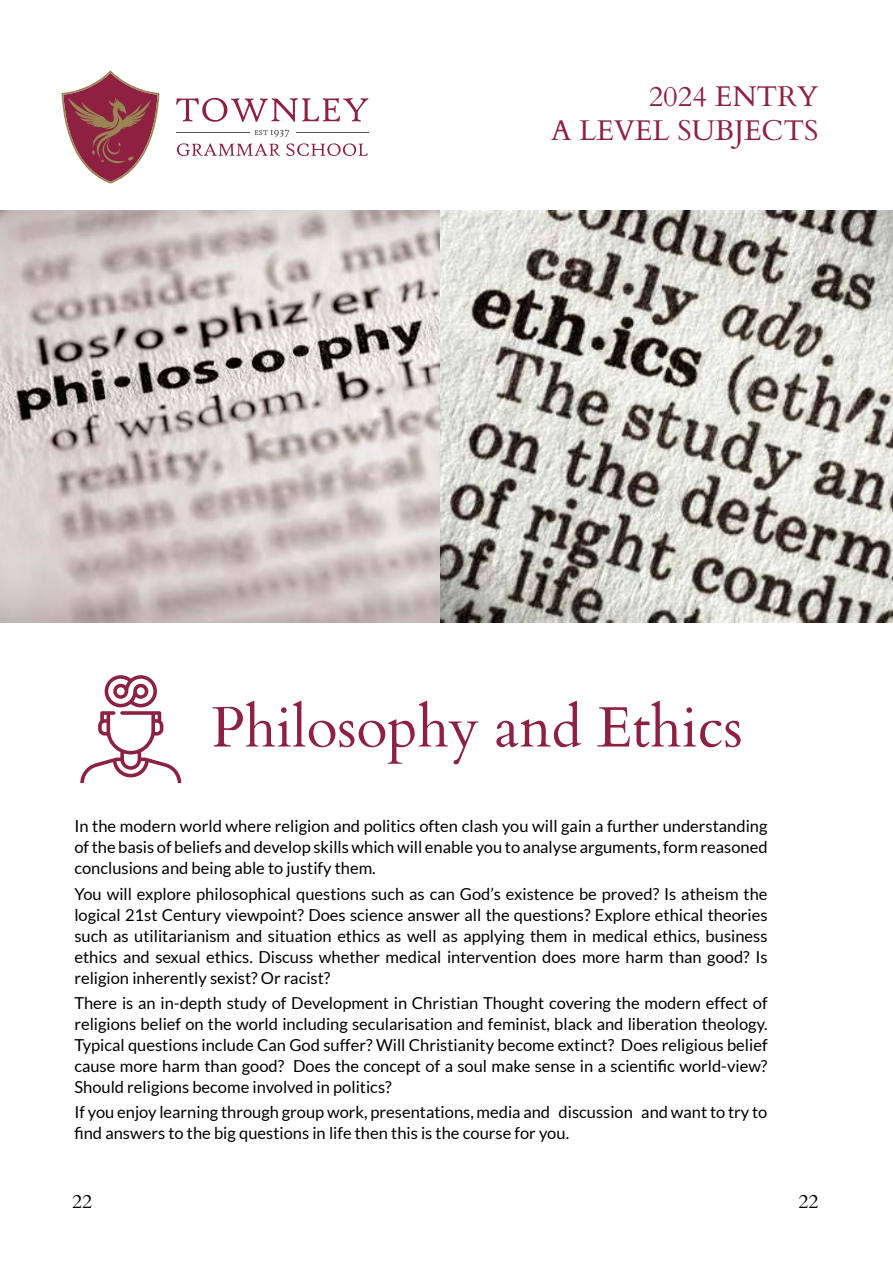
<style>
.page{position:relative;width:893px;height:1263px;background:#fff}
.page>*{position:absolute;margin:0;border:0;box-sizing:border-box;transform-origin:0 0}
.t1{font:57px "Cardo";color:#8e2142}
.t2{font:28.5px/34.2px "Cardo";color:#8e2142;text-align:right}
.t3{font:19.5px "Cardo";color:#000}
.t4{font:16.5px/21px "Lato";color:#000;text-align:justify}
</style>
<div class="page">
<img style="left:0;top:210px;width:893px;height:413px">
<svg style="left:80px;top:675px;width:101px;height:107px"></svg>
<svg style="left:255px;top:130px;width:34px;height:7px"></svg>
<hr style="left:296px;top:132px;width:72px;height:1px;background:#52514f">
<hr style="left:176px;top:132px;width:74px;height:1px;background:#52514f">
<svg style="left:177px;top:143px;width:103px;height:13px"></svg>
<svg style="left:286px;top:143px;width:82px;height:13px"></svg>
<svg style="left:176px;top:98px;width:192px;height:24px"></svg>
<svg style="left:62px;top:70px;width:97px;height:114px"></svg>
<h2 class="t2" style="left:551px;top:78px;width:269px">2024 ENTRY<br>A LEVEL SUBJECTS</h2>
<h1 class="t1" style="left:211px;top:681px;width:533px">Philosophy and Ethics</h1>
<p class="t4" style="left:74px;top:816px;width:695px">In the modern world where religion and politics often clash you will gain a further understanding of the basis of beliefs and develop skills which will enable you to analyse arguments, form reasoned conclusions and being able to justify them.</p>
<p class="t4" style="left:74px;top:883px;width:695px">You will explore philosophical questions such as can God’s existence be proved? Is atheism the logical 21st Century viewpoint? Does science answer all the questions? Explore ethical theories such as utilitarianism and situation ethics as well as applying them in medical ethics, business ethics and sexual ethics. Discuss whether medical intervention does more harm than good? Is religion inherently sexist? Or racist?</p>
<p class="t4" style="left:74px;top:992px;width:695px">There is an in-depth study of Development in Christian Thought covering the modern effect of religions belief on the world including secularisation and feminist, black and liberation theology.<br>Typical questions include Can God suffer? Will Christianity become extinct? Does religious belief cause more harm than good? Does the concept of a soul make sense in a scientific world-view?<br>Should religions become involved in politics?</p>
<p class="t4" style="left:74px;top:1101px;width:695px">If you enjoy learning through group work, presentations, media and discussion and want to try to find answers to the big questions in life then this is the course for you.</p>
<p class="t3" style="left:72px;top:1185px;width:21px">22</p>
<p class="t3" style="left:799px;top:1185px;width:21px">22</p>
</div>
